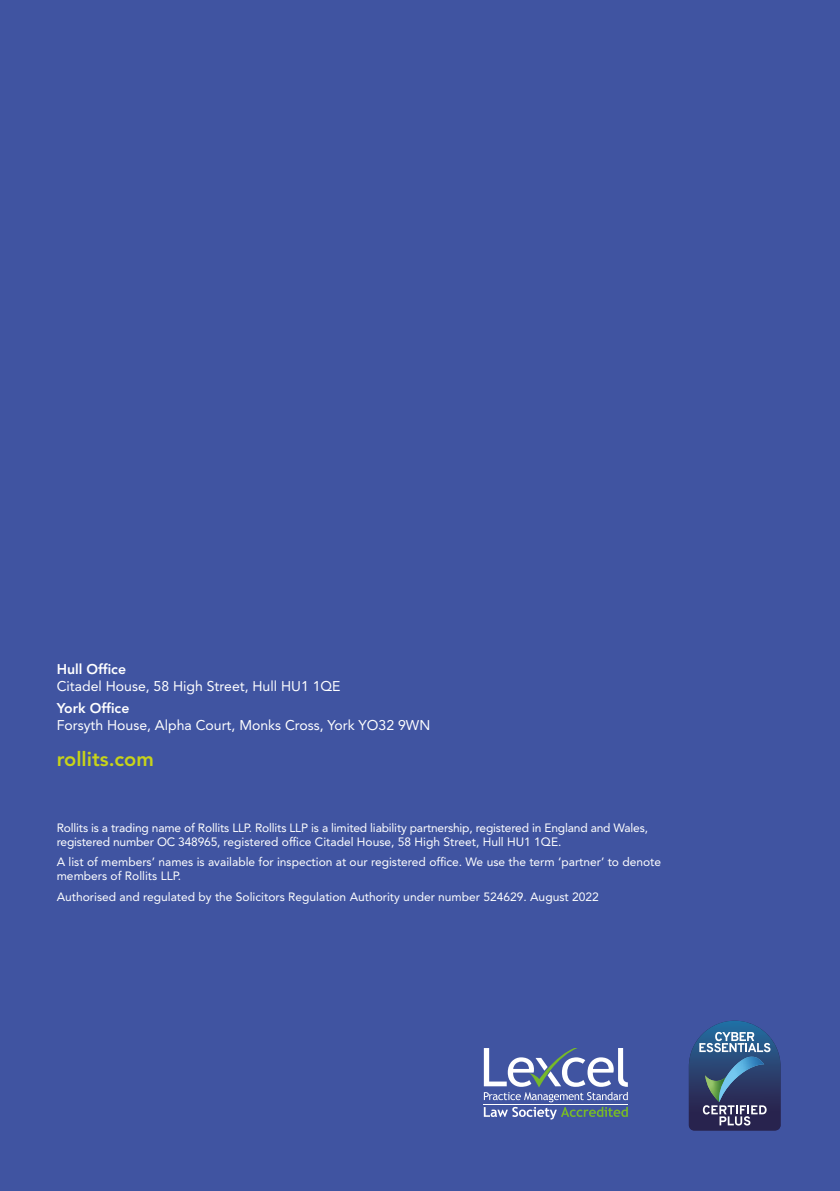
<style>
.page{position:relative;width:840px;height:1191px;background:#fff}
.page>*{position:absolute;margin:0;border:0;box-sizing:border-box;transform-origin:0 0}
.t1{font:800 20px "Avenir LT Pro";color:#c8d419}
.t2{font:14px "Avenir LT Pro";color:#fff}
.t3{font:800 14px "Avenir LT Pro";color:#fff}
.t4{font:12px/14.4px "Avenir LT Pro";color:#fff}
</style>
<div class="page">
<div style="left:0;top:0;width:839px;height:1191px;background:#4054a1"></div>
<svg style="left:483px;top:1048px;width:144px;height:71px"></svg>
<svg style="left:688px;top:1020px;width:92px;height:110px;background:#415882"></svg>
<p class="t3" style="left:57px;top:661px;width:71px">Hull Office</p>
<p class="t2" style="left:57px;top:677px;width:285px">Citadel House, 58 High Street, Hull HU1 1QE</p>
<p class="t3" style="left:57px;top:700px;width:74px">York Office</p>
<p class="t2" style="left:57px;top:717px;width:375px">Forsyth House, Alpha Court, Monks Cross, York YO32 9WN</p>
<h1 class="t1" style="left:57px;top:746px;width:99px">rollits.com</h1>
<p class="t4" style="left:57px;top:820px;width:592px">Rollits is a trading name of Rollits LLP. Rollits LLP is a limited liability partnership, registered in England and Wales, registered number OC 348965, registered office Citadel House, 58 High Street, Hull HU1 1QE.</p>
<p class="t4" style="left:57px;top:854px;width:605px">A list of members’ names is available for inspection at our registered office. We use the term ‘partner’ to denote members of Rollits LLP.</p>
<p class="t4" style="left:57px;top:889px;width:543px">Authorised and regulated by the Solicitors Regulation Authority under number 524629. August 2022</p>
</div>
